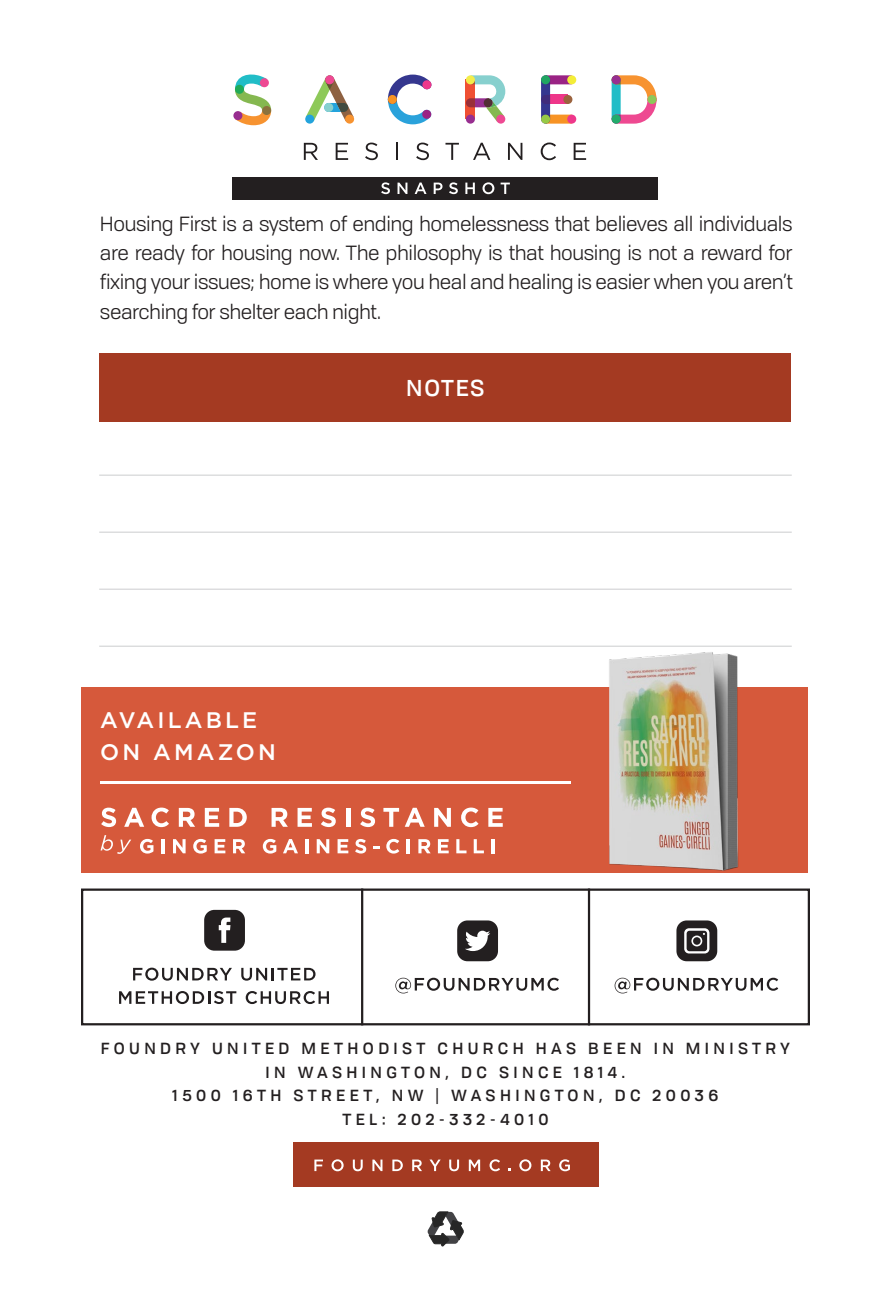
<style>
.page{position:relative;width:891px;height:1296px;background:#fff}
.page>*{position:absolute;margin:0;border:0;box-sizing:border-box;transform-origin:0 0}
.t1{font:500 22.5px "Gotham";letter-spacing:.14em;color:#fff}
.t2{font:500 22.5px "Tofino Pro Personal";letter-spacing:.075em;color:#fff}
.t3{font:20.25px/29.2px "Tofino Pro Personal";letter-spacing:-.02em;color:#231f20;text-align:justify}
.t4{font:500 15.75px/23.4px "Tofino Pro Personal";letter-spacing:.28em;color:#231f20;text-align:center}
</style>
<div class="page">
<div style="left:81px;top:889px;width:729px;height:136px;border:2px solid #231f20"></div>
<svg style="left:133px;top:968px;width:99px;height:13px"></svg>
<svg style="left:241px;top:968px;width:75px;height:13px"></svg>
<svg style="left:119px;top:991px;width:117px;height:13px"></svg>
<svg style="left:246px;top:991px;width:83px;height:13px"></svg>
<svg style="left:204px;top:910px;width:41px;height:41px;background:#484445"></svg>
<svg style="left:395px;top:978px;width:164px;height:15px"></svg>
<svg style="left:457px;top:920px;width:41px;height:41px"></svg>
<svg style="left:615px;top:978px;width:163px;height:15px"></svg>
<svg style="left:676px;top:920px;width:41px;height:41px;background:#545051"></svg>
<hr style="left:588px;top:889px;width:2px;height:136px;background:#231f20">
<hr style="left:361px;top:889px;width:2px;height:136px;background:#231f20">
<div style="left:293px;top:1142px;width:305px;height:44px;background:#a43a22"></div>
<svg style="left:314px;top:1160px;width:9px;height:11px"></svg>
<svg style="left:332px;top:1159px;width:12px;height:12px"></svg>
<svg style="left:353px;top:1160px;width:10px;height:11px"></svg>
<svg style="left:372px;top:1160px;width:10px;height:11px"></svg>
<svg style="left:392px;top:1160px;width:11px;height:11px"></svg>
<svg style="left:412px;top:1160px;width:10px;height:11px"></svg>
<svg style="left:430px;top:1160px;width:11px;height:11px"></svg>
<svg style="left:449px;top:1160px;width:10px;height:11px"></svg>
<svg style="left:469px;top:1160px;width:11px;height:11px"></svg>
<svg style="left:490px;top:1159px;width:10px;height:12px"></svg>
<svg style="left:519px;top:1159px;width:12px;height:12px"></svg>
<svg style="left:541px;top:1160px;width:10px;height:11px"></svg>
<svg style="left:559px;top:1159px;width:11px;height:12px"></svg>
<div style="left:81px;top:688px;width:727px;height:185px;background:#d6593b"></div>
<svg style="left:101px;top:808px;width:15px;height:19px"></svg>
<svg style="left:124px;top:808px;width:20px;height:19px"></svg>
<svg style="left:152px;top:808px;width:17px;height:19px"></svg>
<svg style="left:179px;top:808px;width:16px;height:19px"></svg>
<svg style="left:205px;top:808px;width:14px;height:19px"></svg>
<svg style="left:229px;top:808px;width:18px;height:19px"></svg>
<svg style="left:272px;top:808px;width:16px;height:19px"></svg>
<svg style="left:298px;top:808px;width:14px;height:19px"></svg>
<svg style="left:321px;top:808px;width:15px;height:19px"></svg>
<hr style="left:346px;top:808px;width:4px;height:19px;background:#fff">
<svg style="left:360px;top:808px;width:15px;height:19px"></svg>
<svg style="left:383px;top:808px;width:16px;height:19px"></svg>
<svg style="left:405px;top:808px;width:20px;height:19px"></svg>
<svg style="left:434px;top:808px;width:17px;height:19px"></svg>
<svg style="left:461px;top:808px;width:18px;height:19px"></svg>
<svg style="left:488px;top:808px;width:15px;height:19px"></svg>
<svg style="left:140px;top:839px;width:13px;height:15px"></svg>
<hr style="left:161px;top:839px;width:4px;height:14px;background:#fff">
<svg style="left:173px;top:839px;width:13px;height:14px"></svg>
<svg style="left:193px;top:839px;width:14px;height:15px"></svg>
<svg style="left:215px;top:839px;width:10px;height:14px"></svg>
<svg style="left:233px;top:839px;width:12px;height:14px"></svg>
<svg style="left:263px;top:839px;width:13px;height:15px"></svg>
<svg style="left:283px;top:839px;width:15px;height:14px"></svg>
<hr style="left:305px;top:839px;width:3px;height:14px;background:#fff">
<svg style="left:317px;top:839px;width:12px;height:14px"></svg>
<svg style="left:338px;top:839px;width:10px;height:14px"></svg>
<svg style="left:355px;top:839px;width:11px;height:15px"></svg>
<svg style="left:373px;top:846px;width:6px;height:3px"></svg>
<svg style="left:386px;top:839px;width:13px;height:15px"></svg>
<hr style="left:407px;top:839px;width:3px;height:14px;background:#fff">
<svg style="left:418px;top:839px;width:13px;height:14px"></svg>
<svg style="left:438px;top:839px;width:11px;height:14px"></svg>
<svg style="left:456px;top:839px;width:11px;height:14px"></svg>
<svg style="left:474px;top:839px;width:10px;height:14px"></svg>
<hr style="left:491px;top:839px;width:3px;height:14px;background:#fff">
<svg style="left:101px;top:835px;width:30px;height:19px"></svg>
<hr style="left:100px;top:781px;width:470px;height:2px;background:#fff">
<img style="left:590px;top:645px;width:175px;height:226px">
<hr style="left:99px;top:589px;width:693px;height:1px;background:#d1d2d4">
<hr style="left:99px;top:475px;width:693px;height:1px;background:#d1d2d4">
<hr style="left:99px;top:646px;width:693px;height:1px;background:#d1d2d4">
<hr style="left:99px;top:532px;width:693px;height:1px;background:#d1d2d4">
<div style="left:100px;top:353px;width:691px;height:69px;background:#a43a22"></div>
<svg style="left:235px;top:74px;width:36px;height:51px"></svg>
<div style="left:260px;top:78px;width:9px;height:9px;background:#ee4993;border-radius:50%"></div>
<div style="left:233px;top:111px;width:9px;height:9px;background:#982e90;border-radius:50%"></div>
<svg style="left:306px;top:78px;width:48px;height:43px"></svg>
<div style="left:324px;top:103px;width:9px;height:9px;background:#87d0ce;border-radius:50%"></div>
<div style="left:305px;top:115px;width:9px;height:9px;background:#23a3dc;border-radius:50%"></div>
<div style="left:345px;top:115px;width:9px;height:9px;background:#f79330;border-radius:50%"></div>
<div style="left:325px;top:75px;width:9px;height:9px;background:#ee4993;border-radius:50%"></div>
<svg style="left:388px;top:75px;width:44px;height:49px"></svg>
<div style="left:422px;top:80px;width:9px;height:9px;background:#ee378b;border-radius:50%"></div>
<div style="left:422px;top:110px;width:9px;height:9px;background:#9a2384;border-radius:50%"></div>
<div style="left:388px;top:95px;width:9px;height:9px;background:#f79324;border-radius:50%"></div>
<svg style="left:466px;top:75px;width:39px;height:45px"></svg>
<div style="left:484px;top:98px;width:9px;height:9px;background:#512d34;border-radius:50%"></div>
<div style="left:496px;top:115px;width:9px;height:9px;background:#ee4993;border-radius:50%"></div>
<div style="left:466px;top:115px;width:9px;height:9px;background:#982e90;border-radius:50%"></div>
<div style="left:466px;top:75px;width:9px;height:9px;background:#f3ed4a;border-radius:50%"></div>
<svg style="left:541px;top:75px;width:31px;height:49px"></svg>
<div style="left:567px;top:115px;width:9px;height:9px;background:#ee378b;border-radius:50%"></div>
<div style="left:541px;top:75px;width:9px;height:9px;background:#20a562;border-radius:50%"></div>
<div style="left:541px;top:115px;width:9px;height:9px;background:#97ca46;border-radius:50%"></div>
<div style="left:567px;top:75px;width:9px;height:9px;background:#f4ed38;border-radius:50%"></div>
<div style="left:563px;top:95px;width:9px;height:9px;background:#9b633e;border-radius:50%"></div>
<svg style="left:612px;top:75px;width:45px;height:49px"></svg>
<div style="left:648px;top:95px;width:9px;height:9px;background:#8ec959;border-radius:50%"></div>
<div style="left:612px;top:75px;width:9px;height:9px;background:#982e90;border-radius:50%"></div>
<div style="left:612px;top:115px;width:9px;height:9px;background:#22ac6c;border-radius:50%"></div>
<svg style="left:304px;top:143px;width:14px;height:17px"></svg>
<svg style="left:336px;top:143px;width:12px;height:17px"></svg>
<svg style="left:365px;top:143px;width:13px;height:17px"></svg>
<svg style="left:396px;top:143px;width:2px;height:17px"></svg>
<svg style="left:416px;top:143px;width:13px;height:17px"></svg>
<svg style="left:446px;top:143px;width:13px;height:17px"></svg>
<svg style="left:473px;top:143px;width:17px;height:17px"></svg>
<svg style="left:508px;top:143px;width:14px;height:17px"></svg>
<svg style="left:541px;top:143px;width:15px;height:17px"></svg>
<svg style="left:574px;top:143px;width:12px;height:17px"></svg>
<div style="left:233px;top:177px;width:425px;height:22px;background:#231f20"></div>
<svg style="left:381px;top:182px;width:9px;height:12px"></svg>
<svg style="left:398px;top:183px;width:9px;height:11px"></svg>
<svg style="left:415px;top:183px;width:12px;height:11px"></svg>
<svg style="left:434px;top:183px;width:9px;height:11px"></svg>
<svg style="left:449px;top:182px;width:9px;height:12px"></svg>
<svg style="left:465px;top:183px;width:10px;height:11px"></svg>
<svg style="left:482px;top:182px;width:12px;height:12px"></svg>
<svg style="left:501px;top:183px;width:9px;height:11px"></svg>
<svg style="left:428px;top:1212px;width:35px;height:34px"></svg>
<p class="t3" style="left:100px;top:208px;width:694px">Housing First is a system of ending homelessness that believes all individuals are ready for housing now. The philosophy is that housing is not a reward for fixing your issues; home is where you heal and healing is easier when you aren’t searching for shelter each night.</p>
<p class="t1" style="left:100px;top:706px;width:159px">AVAILABLE</p>
<p class="t1" style="left:100px;top:737px;width:177px">ON AMAZON</p>
<p class="t2" style="left:406px;top:371px;width:80px">NOTES</p>
<p class="t4" style="left:101px;top:1036px;width:691px">FOUNDRY UNITED METHODIST CHURCH HAS BEEN IN MINISTRY<br>IN WASHINGTON, DC SINCE 1814.</p>
<p class="t4" style="left:173px;top:1083px;width:547px">1500 16TH STREET, NW | WASHINGTON, DC 20036</p>
<p class="t4" style="left:342px;top:1106px;width:208px">TEL: 202-332-4010</p>
</div>
